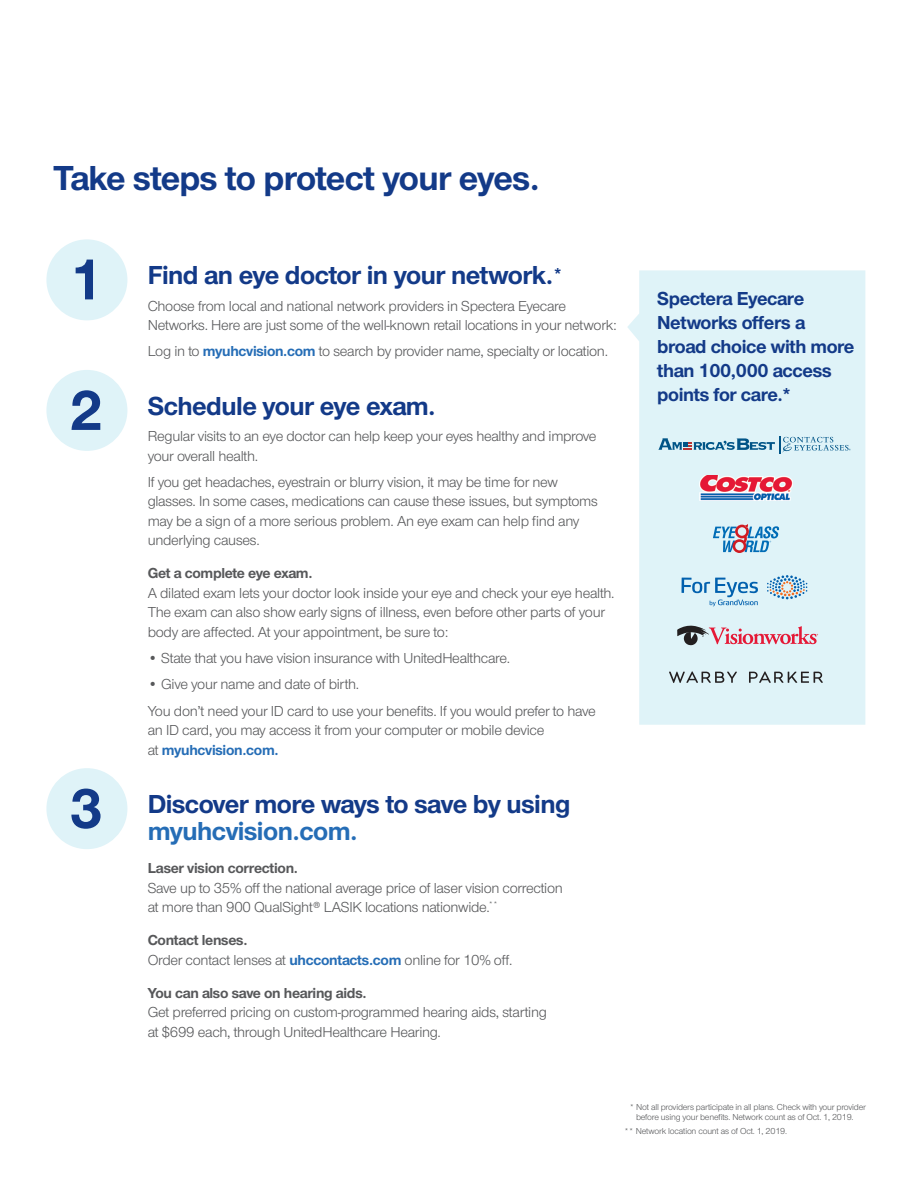
<style>
.page{position:relative;width:918px;height:1188px;background:#fff}
.page>*{position:absolute;margin:0;border:0;box-sizing:border-box;transform-origin:0 0}
.t1{font:700 58.5px "UHC Sans";color:#133a88}
.t2{font:700 36px "UHC Sans";letter-spacing:-.02em;color:#133a88}
.t3{font:700 27px "UHC Sans";letter-spacing:-.02em;color:#133a88}
.t4{font:700 27px "UHC Sans";letter-spacing:-.02em;color:#256db6}
.t5{font:700 19.5px/24px "UHC Sans";letter-spacing:-.02em;color:#133a88}
.t6{font:15px/19.5px "UHC Sans";letter-spacing:-.02em;color:#57585a}
.t7{font:700 15px "UHC Sans";letter-spacing:-.02em;color:#57585a}
.t8{font:9px/9.8px "UHC Sans";letter-spacing:-.02em;color:#57585a}
.s1{font-weight:700;color:#256db6}
.s2{font-weight:700}
</style>
<div class="page">
<div style="left:46px;top:239px;width:81px;height:81px;background:#dff3f8;border-radius:50%"></div>
<div style="left:46px;top:370px;width:81px;height:81px;background:#dff3f8;border-radius:50%"></div>
<div style="left:46px;top:768px;width:81px;height:81px;background:#dff3f8;border-radius:50%"></div>
<div style="left:627px;top:270px;width:238px;height:455px;background:#dff3f8"></div>
<svg style="left:658px;top:436px;width:193px;height:17px;background:#aacbdb"></svg>
<svg style="left:713px;top:524px;width:67px;height:29px;background:#a0b8d0"></svg>
<img style="left:700px;top:475px;width:92px;height:25px">
<svg style="left:677px;top:626px;width:141px;height:19px;background:#caaab4"></svg>
<svg style="left:767px;top:576px;width:40px;height:23px"></svg>
<svg style="left:682px;top:578px;width:76px;height:28px;background:#abd0e6"></svg>
<svg style="left:749px;top:671px;width:74px;height:12px"></svg>
<svg style="left:669px;top:671px;width:68px;height:12px"></svg>
<h2 class="t2" style="left:53px;top:154px;width:488px">Take steps to protect your eyes.</h2>
<h1 class="t1" style="left:69px;top:241px;width:35px">1</h1>
<h1 class="t1" style="left:69px;top:371px;width:35px">2</h1>
<h1 class="t1" style="left:69px;top:769px;width:35px">3</h1>
<h3 class="t3" style="left:148px;top:257px;width:417px">Find an eye doctor in your network.<sup>*</sup></h3>
<p class="t6" style="left:148px;top:295px;width:470px">Choose from local and national network providers in Spectera Eyecare<br>Networks. Here are just some of the well-known retail locations in your network:</p>
<p class="t6" style="left:148px;top:341px;width:462px">Log in to <span class="s1">myuhcvision.com</span> to search by provider name, specialty or location.</p>
<h3 class="t3" style="left:148px;top:388px;width:290px">Schedule your eye exam.</h3>
<p class="t6" style="left:148px;top:426px;width:450px">Regular visits to an eye doctor can help keep your eyes healthy and improve your overall health.</p>
<p class="t6" style="left:148px;top:472px;width:452px">If you get headaches, eyestrain or blurry vision, it may be time for new glasses. In some cases, medications can cause these issues, but symptoms may be a sign of a more serious problem. An eye exam can help fnd any underlying causes.</p>
<p class="t7" style="left:148px;top:563px;width:166px">Get a complete eye exam.</p>
<p class="t6" style="left:148px;top:583px;width:468px">A dilated exam lets your doctor look inside your eye and check your eye health.<br>The exam can also show early signs of illness, even before other parts of your body are afected. At your appointment, be sure to:</p>
<p class="t6" style="left:148px;top:648px;width:364px">• State that you have vision insurance with UnitedHealthcare.</p>
<p class="t6" style="left:148px;top:671px;width:450px;line-height:26.2px">• Give your name and date of birth.<br>You don’t need your ID card to use your benefts. If you would prefer to have</p>
<p class="t6" style="left:148px;top:720px;width:398px">an ID card, you may access it from your computer or mobile device at <span class="s1">myuhcvision.com.</span></p>
<h3 class="t3" style="left:148px;top:786px;width:424px">Discover more ways to save by using</h3>
<h3 class="t4" style="left:148px;top:813px;width:212px">myuhcvision.com.</h3>
<p class="t7" style="left:148px;top:858px;width:152px">Laser vision correction.</p>
<p class="t6" style="left:148px;top:877px;width:417px">Save up to 35% of the national average price of laser vision correction at more than 900 QualSight® LASIK locations nationwide.<sup>**</sup></p>
<p class="t6" style="left:148px;top:930px;width:366px"><span class="s2">Contact lenses.<br></span>Order contact lenses at <span class="s1">uhccontacts.com</span> online for 10% of.</p>
<p class="t7" style="left:148px;top:983px;width:220px">You can also save on hearing aids.</p>
<p class="t6" style="left:148px;top:1002px;width:401px">Get preferred pricing on custom-programmed hearing aids, starting at $699 each, through UnitedHealthcare Hearing.</p>
<h3 class="t5" style="left:657px;top:286px;width:199px">Spectera Eyecare<br>Networks ofers a broad choice with more than 100,000 access points for care.*</h3>
<p class="t8" style="left:636px;top:1102px;width:231px;text-indent:-7px">* Not all providers participate in all plans. Check with your provider before using your benefts. Network count as of Oct. 1, 2019.</p>
<p class="t8" style="left:624px;top:1126px;width:164px">** Network location count as of Oct. 1, 2019.</p>
</div>
